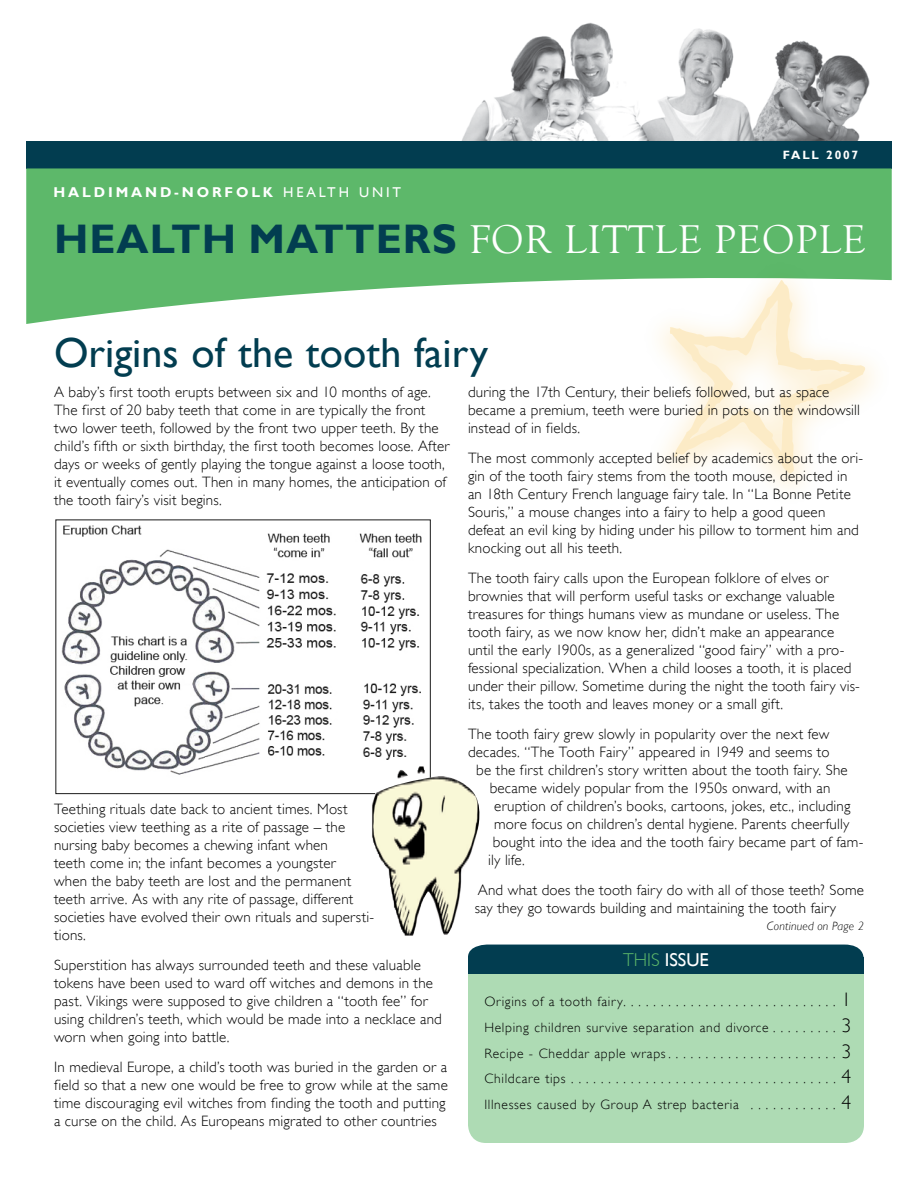
<style>
.page{position:relative;width:918px;height:1188px;background:#fff}
.page>*{position:absolute;margin:0;border:0;box-sizing:border-box;transform-origin:0 0}
.t1{font:42px "Gill Sans";color:#023d50}
.t2{font:41.25px "Goudy Old Style T";letter-spacing:.025em;color:#fff}
.t3{font:300 19.5px "Gill Sans";color:#000}
.t4{font:18.6px "Gill Sans";color:#fff}
.t5{font:300 15px/18px "Gill Sans";letter-spacing:.01em;color:#000}
.t6{font:700 14.25px "Gill Sans";letter-spacing:.2em;color:#fff}
.t7{font:300 13.5px "Gill Sans";letter-spacing:.05em;color:#000}
.t8{font:italic 300 12px "Gill Sans";letter-spacing:.015em;color:#000}
.t9{font:700 12px "Gill Sans";letter-spacing:.15em;color:#fff}
.s1{font-weight:400}
.s2{font-family:"Gill Sans";font-weight:700;color:#023d50}
.s3{font-weight:300;color:#5db86a}
</style>
<div class="page">
<img style="left:462px;top:22px;width:408px;height:119px">
<div style="left:26px;top:141px;width:866px;height:28px;background:#023d50"></div>
<svg style="left:26px;top:168px;width:866px;height:156px;background:#75c280"></svg>
<img style="left:61px;top:525px;width:361px;height:250px">
<div style="left:468px;top:953px;width:396px;height:190px;background:#aedbb4;border-radius:18px"></div>
<div style="left:468px;top:958px;width:396px;height:16px;background:#023d50"></div>
<div style="left:468px;top:945px;width:396px;height:13px;background:#023d50"></div>
<div style="left:638px;top:256px;width:259px;height:256px;background:#f9c85e;opacity:.75"></div>
<svg style="left:670px;top:280px;width:195px;height:193px"></svg>
<img style="left:371px;top:766px;width:109px;height:170px">
<p class="t6" style="left:54px;top:183px;width:349px">HAL DIMAND-NORF OLK <span class="s1">HEALTH UNIT</span></p>
<p class="t9" style="left:783px;top:148px;width:77px">FALL 2007</p>
<h2 class="t2" style="left:54px;top:217px;width:813px"><span class="s2">HEALTH MATTERS</span> FOR LITTLE PEOPLE</h2>
<h1 class="t1" style="left:54px;top:328px;width:436px">Origins of the tooth fairy</h1>
<p class="t5" style="left:468px;top:383px;width:393px">during the 17th Century, their beliefs followed, but as space became a premium, teeth were buried in pots on the windowsill instead of in fields.</p>
<p class="t5" style="left:468px;top:449px;width:397px">The most commonly accepted belief by academics about the ori&shy;gin of the tooth fairy stems from the tooth mouse, depicted in an 18th Century French language fairy tale. In “La Bonne Petite Souris,” a mouse changes into a fairy to help a good queen defeat an evil king by hiding under his pillow to torment him and knocking out all his teeth.</p>
<p class="t5" style="left:468px;top:569px;width:394px">The tooth fairy calls upon the European folklore of elves or brownies that will perform useful tasks or exchange valuable treasures for things humans view as mundane or useless. The tooth fairy, as we now know her, didn’t make an appearance until the early 1900s, as a generalized “good fairy” with a pro&shy;fessional specialization. When a child looses a tooth, it is placed under their pillow. Sometime during the night the tooth fairy vis&shy;its, takes the tooth and leaves money or a small gift.</p>
<p class="t5" style="left:468px;top:725px;width:363px">The tooth fairy grew slowly in popularity over the next few</p>
<p class="t5" style="left:468px;top:743px;width:363px">decades. “The Tooth Fairy” appeared in 1949 and seems to</p>
<p class="t5" style="left:476px;top:761px;width:373px">be the first children’s story written about the tooth fairy. She</p>
<p class="t5" style="left:490px;top:779px;width:342px">became widely popular from the 1950s onward, with an</p>
<p class="t5" style="left:494px;top:797px;width:358px">eruption of children’s books, cartoons, jokes, etc., including</p>
<p class="t5" style="left:494px;top:815px;width:357px">more focus on children’s dental hygiene. Parents cheerfully</p>
<p class="t5" style="left:493px;top:833px;width:372px">bought into the idea and the tooth fairy became part of fam-</p>
<p class="t5" style="left:488px;top:851px;width:38px">ily life.</p>
<p class="t5" style="left:475px;top:881px;width:391px">And what does the tooth fairy do with all of those teeth? Some say they go towards building and maintaining the tooth fairy</p>
<p class="t5" style="left:54px;top:383px;width:397px">A baby’s first tooth erupts between six and 10 months of age.<br>The first of 20 baby teeth that come in are typically the front two lower teeth, followed by the front two upper teeth. By the child’s fifth or sixth birthday, the first tooth becomes loose. After days or weeks of gently playing the tongue against a loose tooth, it eventually comes out. Then in many homes, the anticipation of the tooth fairy’s visit begins.</p>
<p class="t5" style="left:54px;top:800px;width:322px">Teething rituals date back to ancient times. Most societies view teething as a rite of passage – the nursing baby becomes a chewing infant when<br>teeth come in; the infant becomes a youngster<br>when the baby teeth are lost and the permanent teeth arrive. As with any rite of passage, different societies have evolved their own rituals and supersti&shy;tions.</p>
<p class="t5" style="left:54px;top:956px;width:389px">Superstition has always surrounded teeth and these valuable tokens have been used to ward off witches and demons in the past. Vikings were supposed to give children a “tooth fee” for using children’s teeth, which would be made into a necklace and worn when going into battle.</p>
<p class="t5" style="left:54px;top:1058px;width:395px">In medieval Europe, a child’s tooth was buried in the garden or a field so that a new one would be free to grow while at the same time discouraging evil witches from finding the tooth and putting a curse on the child. As Europeans migrated to other countries</p>
<p class="t8" style="left:767px;top:919px;width:99px">Continued on Page 2</p>
<p class="t4" style="left:623px;top:949px;width:87px"><span class="s3">THIS</span> ISSUE</p>
<p class="t7" style="left:484px;top:994px;width:144px">Origins of a tooth fairy .............................</p>
<h3 class="t3" style="left:841px;top:988px;width:11px">1</h3>
<p class="t7" style="left:484px;top:1019px;width:294px">Helping children survive separation and divorce .........</p>
<h3 class="t3" style="left:841px;top:1014px;width:11px">3</h3>
<p class="t7" style="left:484px;top:1045px;width:189px">Recipe - Cheddar apple wraps .......................</p>
<h3 class="t3" style="left:841px;top:1040px;width:11px">3</h3>
<p class="t7" style="left:484px;top:1071px;width:87px">Childcare tips .....................................</p>
<h3 class="t3" style="left:841px;top:1066px;width:11px">4</h3>
<p class="t7" style="left:484px;top:1097px;width:265px">Illnesses caused by Group A strep bacteria .............</p>
<h3 class="t3" style="left:841px;top:1091px;width:11px">4</h3>
</div>
